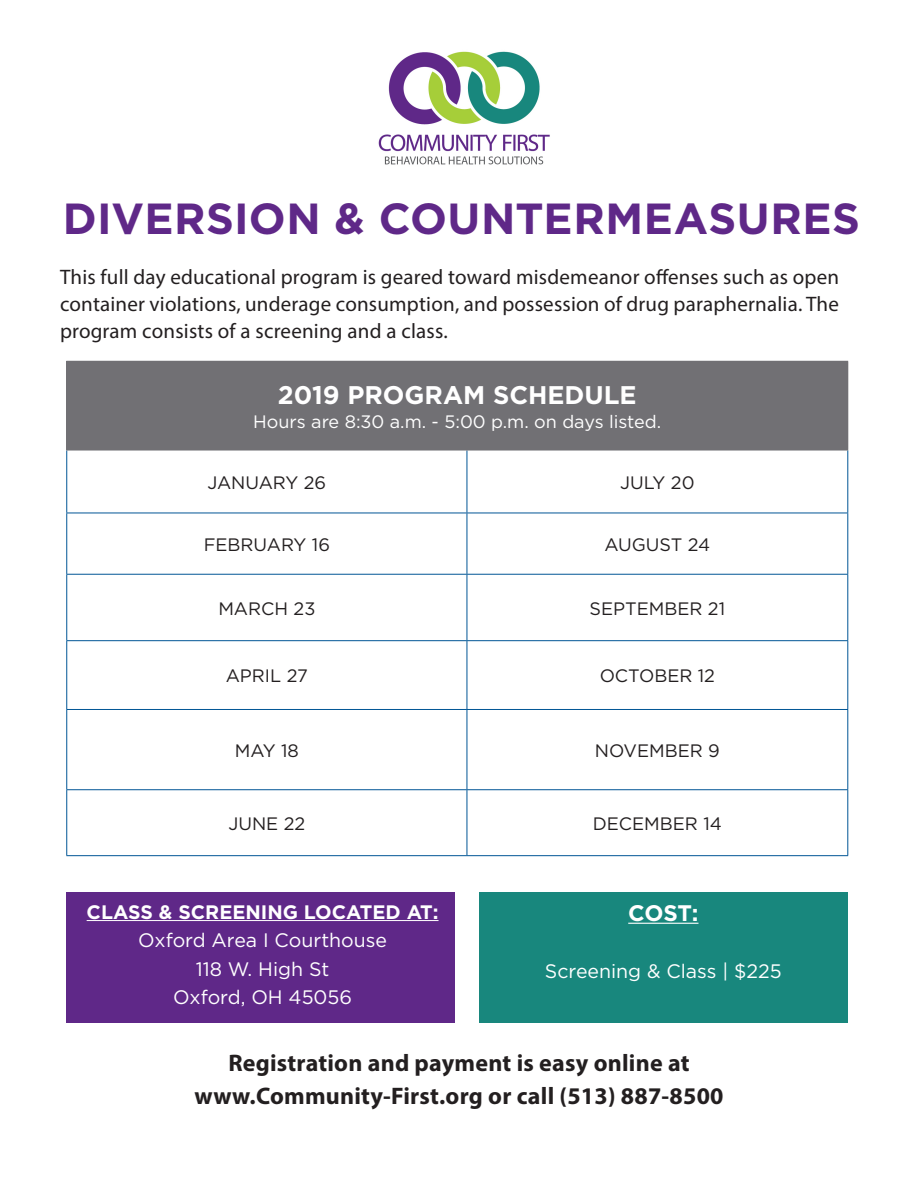
<style>
.page{position:relative;width:918px;height:1188px;background:#fff}
.page>*{position:absolute;margin:0;border:0;box-sizing:border-box;transform-origin:0 0}
.t1{font:700 43.5px "Gotham";letter-spacing:.01em;color:#5f2888}
.t2{font:700 25.5px "Gotham";color:#fff}
.t3{font:700 24px/33px "Myriad Pro";letter-spacing:.01em;color:#231f20;text-align:center}
.t4{font:700 22.5px "Gotham";color:#fff}
.t5{font:21px/27px "Myriad Pro";letter-spacing:.01em;color:#231f20;text-align:justify}
.t6{font:19.5px/28.5px "Gotham";color:#fff;text-align:center}
.t7{font:700 19.5px "Gotham";color:#fff}
.t8{font:18px "Gotham";color:#231f20}
.t9{font:18px "Gotham";color:#fff}
</style>
<div class="page">
<div style="left:66px;top:892px;width:389px;height:130px;background:#5f2888"></div>
<div style="left:479px;top:892px;width:369px;height:130px;background:#18877d"></div>
<div style="left:67px;top:361px;width:781px;height:89px;background:#717074"></div>
<hr style="left:66px;top:450px;width:1px;height:63px;background:#005595">
<hr style="left:467px;top:450px;width:1px;height:63px;background:#005595">
<hr style="left:847px;top:450px;width:1px;height:63px;background:#005595">
<hr style="left:66px;top:513px;width:401px;height:1px;background:#005595">
<hr style="left:66px;top:513px;width:1px;height:61px;background:#005595">
<hr style="left:467px;top:513px;width:381px;height:1px;background:#005595">
<hr style="left:467px;top:513px;width:1px;height:61px;background:#005595">
<hr style="left:847px;top:513px;width:1px;height:61px;background:#005595">
<hr style="left:66px;top:574px;width:401px;height:1px;background:#005595">
<hr style="left:66px;top:575px;width:1px;height:65px;background:#005595">
<hr style="left:467px;top:574px;width:381px;height:1px;background:#005595">
<hr style="left:467px;top:575px;width:1px;height:65px;background:#005595">
<hr style="left:847px;top:575px;width:1px;height:65px;background:#005595">
<hr style="left:66px;top:640px;width:401px;height:1px;background:#005595">
<hr style="left:66px;top:641px;width:1px;height:68px;background:#005595">
<hr style="left:467px;top:640px;width:381px;height:1px;background:#005595">
<hr style="left:847px;top:641px;width:1px;height:68px;background:#005595">
<hr style="left:66px;top:855px;width:401px;height:1px;background:#005595">
<hr style="left:467px;top:855px;width:381px;height:1px;background:#005595">
<hr style="left:467px;top:641px;width:1px;height:68px;background:#005595">
<hr style="left:467px;top:709px;width:381px;height:1px;background:#005595">
<hr style="left:847px;top:710px;width:1px;height:79px;background:#005595">
<hr style="left:467px;top:789px;width:381px;height:1px;background:#005595">
<hr style="left:847px;top:790px;width:1px;height:65px;background:#005595">
<hr style="left:66px;top:709px;width:401px;height:1px;background:#005595">
<hr style="left:66px;top:710px;width:1px;height:79px;background:#005595">
<hr style="left:467px;top:710px;width:1px;height:79px;background:#005595">
<hr style="left:66px;top:789px;width:401px;height:1px;background:#005595">
<hr style="left:66px;top:790px;width:1px;height:65px;background:#005595">
<hr style="left:467px;top:790px;width:1px;height:65px;background:#005595">
<hr style="left:66px;top:361px;width:401px;height:1px;background:#717074">
<hr style="left:66px;top:362px;width:1px;height:88px;background:#717074">
<hr style="left:66px;top:450px;width:401px;height:1px;background:#717074">
<hr style="left:467px;top:450px;width:381px;height:1px;background:#717074">
<hr style="left:87px;top:920px;width:352px;height:1px;background:#fff">
<hr style="left:628px;top:923px;width:70px;height:1px;background:#fff">
<img style="left:378px;top:51px;width:172px;height:114px">
<h1 class="t1" style="left:63px;top:189px;width:799px">DIVERSION &amp; COUNTERMEASURES</h1>
<p class="t5" style="left:60px;top:263px;width:781px">This full day educational program is geared toward misdemeanor offenses such as open container violations, underage consumption, and possession of drug paraphernalia. The program consists of a screening and a class.</p>
<p class="t2" style="left:278px;top:378px;width:360px">2019 PROGRAM SCHEDULE</p>
<p class="t9" style="left:253px;top:410px;width:410px">Hours are 8:30 a.m. - 5:00 p.m. on days listed.</p>
<p class="t8" style="left:208px;top:471px;width:120px">JANUARY 26</p>
<p class="t8" style="left:620px;top:471px;width:76px">JULY 20</p>
<p class="t8" style="left:204px;top:533px;width:128px">FEBRUARY 16</p>
<p class="t8" style="left:604px;top:533px;width:107px">AUGUST 24</p>
<p class="t8" style="left:218px;top:597px;width:99px">MARCH 23</p>
<p class="t8" style="left:590px;top:597px;width:137px">SEPTEMBER 21</p>
<p class="t8" style="left:226px;top:664px;width:84px">APRIL 27</p>
<p class="t8" style="left:600px;top:664px;width:117px">OCTOBER 12</p>
<p class="t8" style="left:235px;top:739px;width:65px">MAY 18</p>
<p class="t8" style="left:595px;top:739px;width:127px">NOVEMBER 9</p>
<p class="t8" style="left:228px;top:812px;width:78px">JUNE 22</p>
<p class="t8" style="left:593px;top:812px;width:131px">DECEMBER 14</p>
<p class="t7" style="left:87px;top:899px;width:353px">CLASS &amp; SCREENING LOCATED AT:</p>
<p class="t6" style="left:138px;top:926px;width:251px">Oxford Area I Courthouse<br>118 W. High St<br>Oxford, OH 45056</p>
<p class="t4" style="left:628px;top:898px;width:72px">COST:</p>
<p class="t6" style="left:545px;top:956px;width:238px">Screening &amp; Class | $225</p>
<p class="t3" style="left:194px;top:1046px;width:531px">Registration and payment is easy online at www.Community-First.org or call (513) 887-8500</p>
</div>
